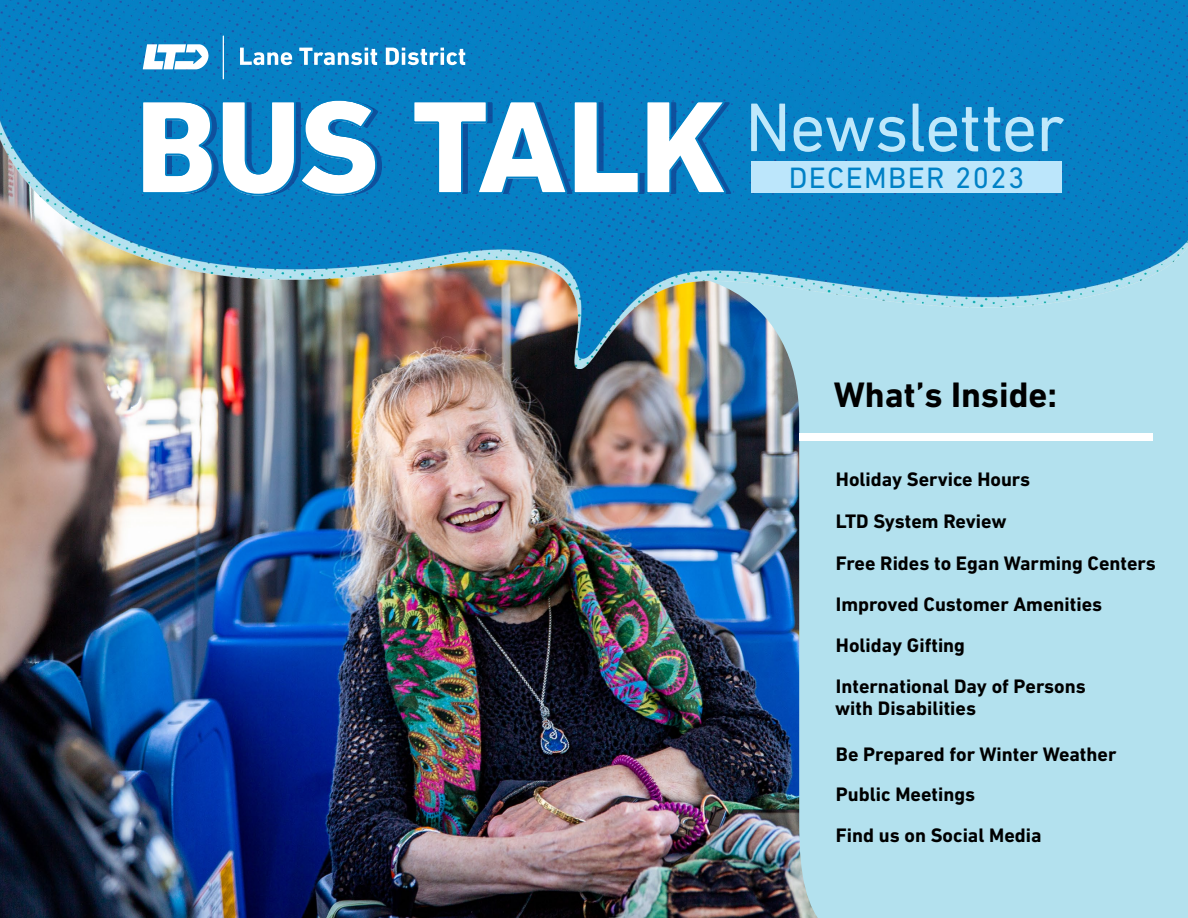
<style>
.page{position:relative;width:1188px;height:918px;background:#fff}
.page>*{position:absolute;margin:0;border:0;box-sizing:border-box;transform-origin:0 0}
.Title_2{font:69.9px "DIN Next LT Pro";letter-spacing:-.02em;color:#bfe8fb}
.t1{font:700 36px "DIN Next LT Pro";color:#000}
.H3_-_Month___Date_Ma{font:30px "DIN Next LT Pro";letter-spacing:.05em;color:#0081c6}
.t2{font:700 19.8px/22.5px "DIN Next LT Pro";color:#000}
</style>
<div class="page">
<img style="left:0;top:369px;width:689px;height:549px">
<img style="left:689px;top:369px;width:499px;height:549px">
<img style="left:0;top:0;width:1188px;height:369px">
<div style="left:751px;top:162px;width:311px;height:31px;background:#bce6fb"></div>
<div style="left:799px;top:433px;width:354px;height:8px;background:#fff"></div>
<svg style="left:140px;top:98px;width:587px;height:99px"></svg>
<svg style="left:143px;top:44px;width:66px;height:25px"></svg>
<svg style="left:240px;top:48px;width:52px;height:17px"></svg>
<svg style="left:299px;top:48px;width:78px;height:17px"></svg>
<svg style="left:386px;top:48px;width:79px;height:17px"></svg>
<hr style="left:223px;top:36px;width:1px;height:43px;background:#fff">
<h1 class="Title_2" style="left:745px;top:87px;width:321px">Newsletter</h1>
<h3 class="H3_-_Month___Date_Ma" style="left:789px;top:161px;width:237px">DECEMBER 2023</h3>
<p class="t1" style="left:834px;top:374px;width:225px">What’s Inside:</p>
<p class="t2" style="left:836px;top:468px;width:196px">Holiday Service Hours</p>
<p class="t2" style="left:836px;top:510px;width:172px">LTD System Review</p>
<p class="t2" style="left:836px;top:552px;width:321px">Free Rides to Egan Warming Centers</p>
<p class="t2" style="left:836px;top:593px;width:268px">Improved Customer Amenities</p>
<p class="t2" style="left:836px;top:634px;width:131px">Holiday Gifting</p>
<p class="t2" style="left:835px;top:675px;width:252px">International Day of Persons with Disabilities</p>
<p class="t2" style="left:836px;top:743px;width:282px">Be Prepared for Winter Weather</p>
<p class="t2" style="left:836px;top:783px;width:141px">Public Meetings</p>
<p class="t2" style="left:836px;top:824px;width:207px">Find us on Social Media</p>
</div>
